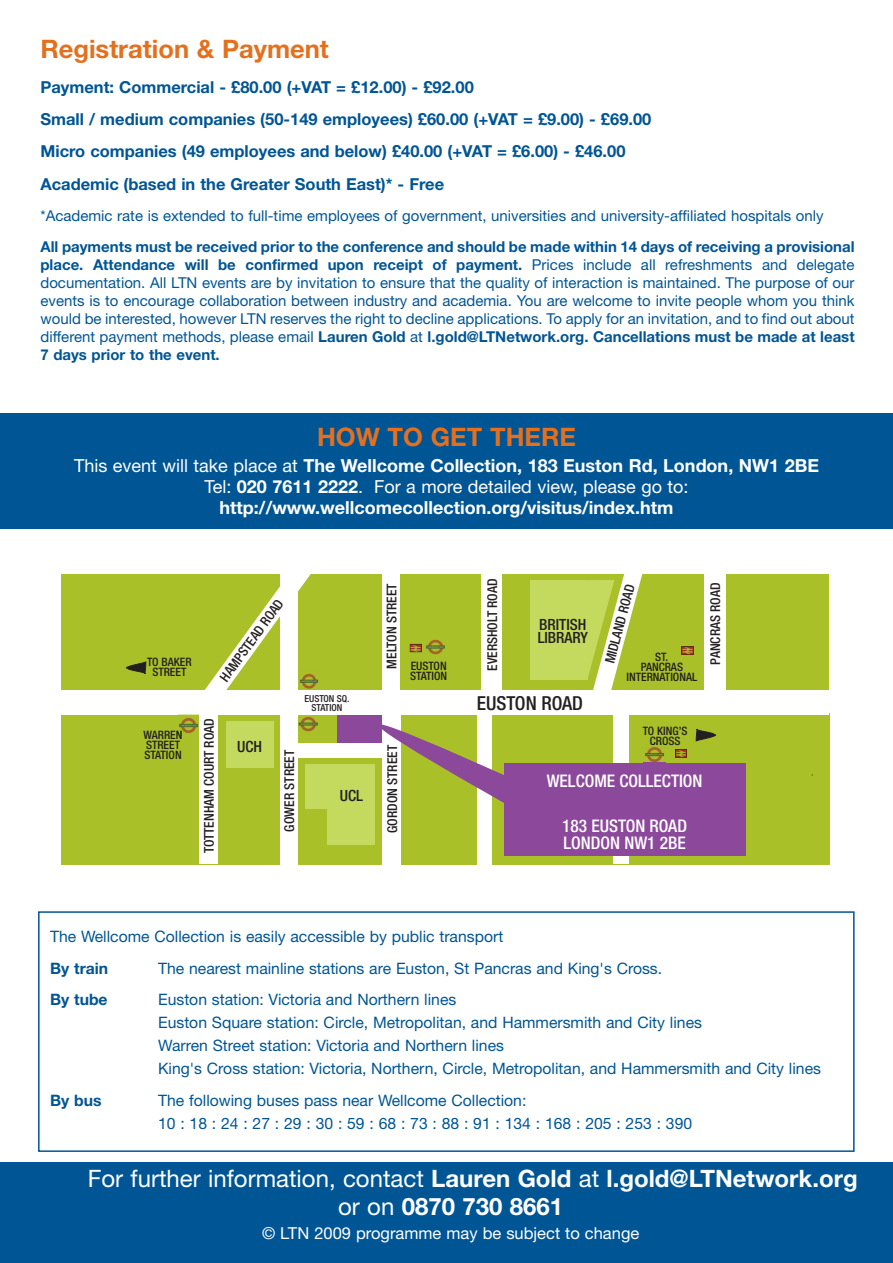
<style>
.page{position:relative;width:893px;height:1263px;background:#fff}
.page>*{position:absolute;margin:0;border:0;box-sizing:border-box;transform-origin:0 0}
.t1{font:700 25.5px "Helvetica Neue";color:#e4701e}
.t2{font:700 24px/28.8px "Helvetica Neue";color:#fff}
.t3{font:500 condensed 19.35px "Helvetica Neue";color:#231f20}
.t4{font:700 18px/21px "Helvetica Neue";color:#fff;text-align:center}
.t5{font:500 condensed 17.4px/17.4px "Helvetica Neue";color:#fff}
.t6{font:700 16.5px/32.2px "Helvetica Neue";color:#005595}
.t7{font:16.5px "Helvetica Neue";color:#fff}
.t8{font:15.75px/23px "Helvetica Neue";color:#005595}
.t9{font:700 15.75px "Helvetica Neue";color:#005595}
.t10{font:500 condensed 15.45px/12.6px "Helvetica Neue";color:#231f20}
.t11{font:15px/18px "Helvetica Neue";color:#005595;text-align:justify}
.t12{font:500 condensed 13.5px "Helvetica Neue";color:#231f20}
.t13{font:500 condensed 11.55px/9.6px "Helvetica Neue";color:#231f20;text-align:center}
.t14{font:500 condensed 9.6px/8.7px "Helvetica Neue";color:#231f20;text-align:center}
.s1{font-weight:700}
.s2{font-weight:400}
.s3{color:#011600}
</style>
<div class="page">
<div style="left:0;top:413px;width:893px;height:116px;background:#005595"></div>
<div style="left:38px;top:911px;width:816px;height:241px;border:2px solid #005595"></div>
<div style="left:0;top:1163px;width:893px;height:100px;background:#005595"></div>
<div style="left:62px;top:574px;width:767px;height:118px;background:#a9c029"></div>
<div style="left:705px;top:574px;width:21px;height:119px;background:#fff"></div>
<div style="left:62px;top:713px;width:768px;height:152px;background:#a9c029"></div>
<div style="left:477px;top:712px;width:15px;height:153px;background:#fff"></div>
<div style="left:281px;top:573px;width:17px;height:291px;background:#fff"></div>
<svg style="left:271px;top:574px;width:40px;height:24px"></svg>
<div style="left:62px;top:690px;width:767px;height:24px;background:#fff"></div>
<div style="left:199px;top:714px;width:19px;height:150px;background:#fff"></div>
<div style="left:382px;top:713px;width:19px;height:152px;background:#fff"></div>
<svg style="left:136px;top:598px;width:461px;height:233px"></svg>
<div style="left:338px;top:715px;width:44px;height:28px;background:#8c499c"></div>
<div style="left:382px;top:573px;width:18px;height:119px;background:#fff"></div>
<div style="left:482px;top:574px;width:20px;height:118px;background:#fff"></div>
<div style="left:612px;top:713px;width:16px;height:151px;background:#fff"></div>
<svg style="left:696px;top:729px;width:20px;height:13px"></svg>
<svg style="left:126px;top:661px;width:20px;height:13px"></svg>
<div style="left:226px;top:721px;width:48px;height:47px;background:#c3da5f"></div>
<div style="left:305px;top:764px;width:51px;height:45px;background:#c3da5f"></div>
<div style="left:328px;top:764px;width:47px;height:80px;background:#c3da5f"></div>
<svg style="left:561px;top:574px;width:82px;height:128px"></svg>
<div style="left:530px;top:580px;width:58px;height:100px;background:#c3da5f"></div>
<div style="left:504px;top:763px;width:241px;height:93px;background:#8c499c"></div>
<svg style="left:675px;top:749px;width:12px;height:8px"></svg>
<img style="left:424px;top:636px;width:22px;height:22px">
<img style="left:178px;top:715px;width:21px;height:21px">
<svg style="left:178px;top:731px;width:5px;height:5px"></svg>
<img style="left:298px;top:670px;width:21px;height:22px">
<svg style="left:297px;top:714px;width:22px;height:21px"></svg>
<img style="left:644px;top:747px;width:21px;height:16px">
<svg style="left:682px;top:646px;width:12px;height:9px"></svg>
<svg style="left:410px;top:644px;width:12px;height:8px"></svg>
<h1 class="t1" style="left:40px;top:40px;width:290px">Registration &amp; Payment</h1>
<p class="t6" style="left:40px;top:72px;width:612px">Payment: Commercial - £80.00 (+VAT = £12.00) - £92.00<br>Small / medium companies (50-149 employees) £60.00 (+VAT = £9.00) - £69.00<br>Micro companies (49 employees and below) £40.00 (+VAT = £6.00) - £46.00<br>Academic (based in the Greater South East)* - Free</p>
<p class="t11" style="left:40px;top:208px;width:785px">*Academic rate is extended to full-time employees of government, universities and university-affiliated hospitals only</p>
<p class="t11" style="left:40px;top:239px;width:816px"><span class="s1">All payments must be received prior to the conference and should be made within 14 days of receiving a provisional place. Attendance will be confirmed upon receipt of payment.</span> Prices include all refreshments and delegate documentation. All LTN events are by invitation to ensure that the quality of interaction is maintained. The purpose of our events is to encourage collaboration between industry and academia. You are welcome to invite people whom you think would be interested, however LTN reserves the right to decline applications. To apply for an invitation, and to find out about different payment methods, please email <span class="s1">Lauren Gold</span> at <span class="s1">l.gold@LTNetwork.org. Cancellations must be made at least 7 days prior to the event.</span></p>
<h1 class="t1" style="left:317px;top:428px;width:260px">HOW TO GET THERE</h1>
<p class="t4" style="left:74px;top:456px;width:746px"><span class="s2">This event will take place at</span> The Wellcome Collection, 183 Euston Rd, London, NW1 2BE<br><span class="s2">Tel:</span> 020 7611 2222<span class="s2">. For a more detailed view, please go to: </span>http://www.wellcomecollection.org/visitus/index.htm</p>
<p class="t13" style="left:147px;top:658px;width:46px">TO BAKER<br>STREET</p>
<p class="t13" style="left:144px;top:731px;width:40px;text-align:left">WARRE<span class="s3">N<br></span>STREET<br>STATION</p>
<p class="t12" style="left:219px;top:677px;width:99px;rotate:-54deg">HAMPSTEAD ROAD</p>
<p class="t12" style="left:204px;top:853px;width:136px;rotate:-90deg">TOTTENHAM COURT ROAD</p>
<p class="t10" style="left:237px;top:742px;width:26px">UCH</p>
<p class="t12" style="left:285px;top:832px;width:84px;rotate:-90deg">GOWER STREET</p>
<p class="t14" style="left:304px;top:695px;width:46px">EUSTON SQ.<br>STATION</p>
<p class="t10" style="left:340px;top:791px;width:25px">UCL</p>
<p class="t12" style="left:387px;top:669px;width:87px;rotate:-90deg">MELTON STREET</p>
<p class="t12" style="left:487px;top:671px;width:94px;rotate:-90deg">EVERSHOLT ROAD</p>
<p class="t13" style="left:410px;top:662px;width:39px;text-align:left">EUSTON<br>STATION</p>
<p class="t10" style="left:538px;top:620px;width:52px">BRITISH<br>LIBRARY</p>
<p class="t3" style="left:477px;top:696px;width:108px">EUSTON ROAD</p>
<p class="t12" style="left:605px;top:662px;width:82px;rotate:-75deg">MIDLAND ROAD</p>
<p class="t13" style="left:626px;top:654px;width:72px">ST.<br>PANCRAS<br>INTERNATIONAL</p>
<p class="t12" style="left:387px;top:833px;width:89px;rotate:-90deg">GORDON STREET</p>
<p class="t13" style="left:643px;top:727px;width:46px">TO KING’S<br><span class="s3">CRO</span>SS</p>
<p class="t5" style="left:547px;top:774px;width:157px">WELCOME COLLECTION</p>
<p class="t5" style="left:562px;top:818px;width:126px">183 EUSTON ROAD<br>LONDON NW1 2BE</p>
<p class="t12" style="left:711px;top:665px;width:83px;rotate:-90deg">PANCRAS ROAD</p>
<p class="t8" style="left:50px;top:927px;width:455px">The Wellcome Collection is easily accessible by public transport</p>
<p class="t9" style="left:50px;top:963px;width:60px">By train</p>
<p class="t8" style="left:158px;top:958px;width:506px">The nearest mainline stations are Euston, St Pancras and King's Cross.</p>
<p class="t9" style="left:50px;top:994px;width:59px">By tube</p>
<p class="t8" style="left:158px;top:990px;width:664px">Euston station: Victoria and Northern lines<br>Euston Square station: Circle, Metropolitan, and Hammersmith and City lines<br>Warren Street station: Victoria and Northern lines<br>King's Cross station: Victoria, Northern, Circle, Metropolitan, and Hammersmith and City lines</p>
<p class="t9" style="left:50px;top:1095px;width:53px">By bus</p>
<p class="t8" style="left:158px;top:1090px;width:536px">The following buses pass near Wellcome Collection:<br>10 : 18 : 24 : 27 : 29 : 30 : 59 : 68 : 73 : 88 : 91 : 134 : 168 : 205 : 253 : 390</p>
<h2 class="t2" style="left:338px;top:1166px;width:521px;text-indent:-250px"><span class="s2">For further information, contact</span> Lauren Gold <span class="s2">at</span> l.gold@LTNetwork.org <span class="s2">or on</span> 0870 730 8661</h2>
<p class="t7" style="left:262px;top:1227px;width:379px">© LTN 2009 programme may be subject to change</p>
</div>
